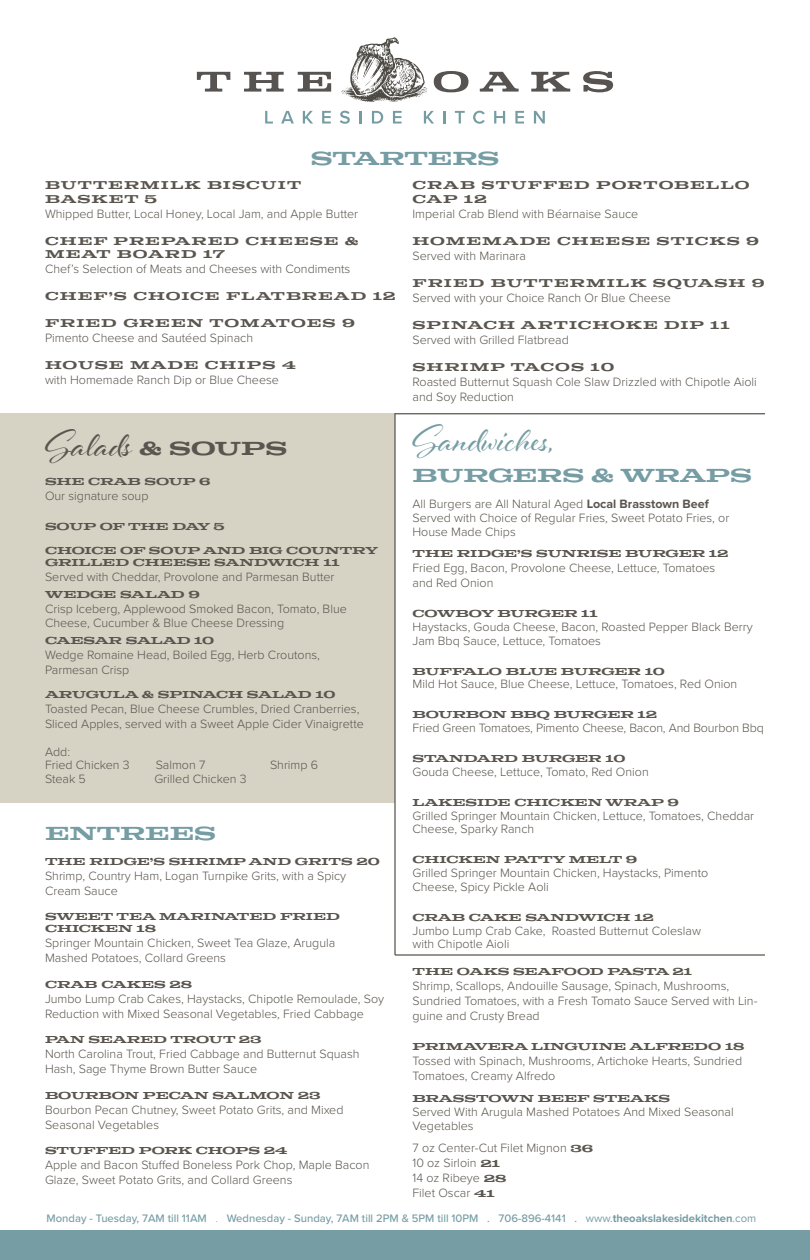
<style>
.page{position:relative;width:810px;height:1260px;background:#fff}
.page>*{position:absolute;margin:0;border:0;box-sizing:border-box;transform-origin:0 0}
.t1{font:40px "Al Fresco";color:#5a554f}
.t2{font:40px "Al Fresco";color:#769da4}
.t3{font:500 18.75px "Colt";color:#769da4}
.t4{font:300 12.5px/15px "Proxima Nova";color:#5a554f}
.t5{font:500 11.25px/13.5px "Colt";letter-spacing:.1em;color:#5a554f}
.t6{font:500 11.25px "Proxima Nova";color:#769da4}
.t7{font:500 10px/12px "Colt";color:#5a554f}
.s1{font-family:"Colt";font-weight:500;font-size:18.75px}
.s2{font-weight:700}
.s3{font-family:"Colt";font-weight:500;font-size:10px}
.s4{font-weight:300}
.s5{font-weight:400}
</style>
<div class="page">
<div style="left:0;top:413px;width:394px;height:390px;background:#d6d2c4"></div>
<svg style="left:197px;top:72px;width:33px;height:20px"></svg>
<svg style="left:244px;top:72px;width:40px;height:20px"></svg>
<svg style="left:298px;top:72px;width:33px;height:20px"></svg>
<svg style="left:434px;top:71px;width:35px;height:21px"></svg>
<svg style="left:480px;top:72px;width:39px;height:20px"></svg>
<svg style="left:531px;top:72px;width:39px;height:20px"></svg>
<svg style="left:583px;top:71px;width:30px;height:21px"></svg>
<svg style="left:341px;top:37px;width:86px;height:65px"></svg>
<svg style="left:265px;top:111px;width:8px;height:13px"></svg>
<svg style="left:281px;top:111px;width:13px;height:13px"></svg>
<svg style="left:303px;top:111px;width:10px;height:13px"></svg>
<svg style="left:322px;top:111px;width:9px;height:13px"></svg>
<svg style="left:340px;top:111px;width:10px;height:13px"></svg>
<svg style="left:359px;top:111px;width:3px;height:13px"></svg>
<svg style="left:372px;top:111px;width:11px;height:13px"></svg>
<svg style="left:393px;top:111px;width:9px;height:13px"></svg>
<svg style="left:424px;top:111px;width:10px;height:13px"></svg>
<svg style="left:443px;top:111px;width:2px;height:13px"></svg>
<svg style="left:455px;top:111px;width:10px;height:13px"></svg>
<svg style="left:473px;top:111px;width:12px;height:13px"></svg>
<svg style="left:494px;top:111px;width:11px;height:13px"></svg>
<svg style="left:515px;top:111px;width:9px;height:13px"></svg>
<svg style="left:534px;top:111px;width:11px;height:13px"></svg>
<hr style="left:394px;top:413px;width:2px;height:542px;background:#5a554f">
<hr style="left:395px;top:954px;width:370px;height:2px;background:#5a554f">
<hr style="left:395px;top:413px;width:370px;height:1px;background:#5a554f">
<div style="left:0;top:1230px;width:810px;height:30px;background:#769da4"></div>
<p class="t3" style="left:311px;top:146px;width:190px">STARTERS</p>
<p class="t5" style="left:45px;top:180px;width:258px">BUTTERMILK BISCUIT<br>BASKET 5</p>
<p class="t4" style="left:45px;top:206px;width:315px">Whipped Butter, Local Honey, Local Jam, and Apple Butter</p>
<p class="t5" style="left:45px;top:235px;width:315px">CHEF PREPARED CHEESE &amp;<br>MEAT BOARD 17</p>
<p class="t4" style="left:45px;top:262px;width:307px">Chef’s Selection of Meats and Cheeses with Condiments</p>
<p class="t5" style="left:45px;top:291px;width:352px">CHEF’S CHOICE FLATBREAD 12</p>
<p class="t5" style="left:45px;top:318px;width:311px">FRIED GREEN TOMATOES 9</p>
<p class="t4" style="left:45px;top:331px;width:210px">Pimento Cheese and Sautéed Spinach</p>
<p class="t5" style="left:45px;top:360px;width:252px">HOUSE MADE CHIPS 4</p>
<p class="t4" style="left:45px;top:373px;width:235px">with Homemade Ranch Dip or Blue Cheese</p>
<p class="t1" style="left:45px;top:417px;width:244px">Salads <span class="s1">&amp; SOUPS</span></p>
<p class="t7" style="left:45px;top:476px;width:167px">SHE CRAB SOUP 6</p>
<p class="t4" style="left:45px;top:488px;width:105px">Our signature soup</p>
<p class="t7" style="left:45px;top:521px;width:181px">SOUP OF THE DAY 5</p>
<p class="t7" style="left:45px;top:545px;width:335px">CHOICE OF SOUP AND BIG COUNTRY<br>GRILLED CHEESE SANDWICH 11</p>
<p class="t4" style="left:45px;top:569px;width:291px">Served with Cheddar, Provolone and Parmesan Butter</p>
<p class="t7" style="left:45px;top:589px;width:156px">WEDGE SALAD 9</p>
<p class="t4" style="left:45px;top:602px;width:303px;line-height:13.8px">Crisp Iceberg, Applewood Smoked Bacon, Tomato, Blue<br>Cheese, Cucumber &amp; Blue Cheese Dressing</p>
<p class="t7" style="left:45px;top:636px;width:171px">CAESAR SALAD 10</p>
<p class="t4" style="left:45px;top:648px;width:276px">Wedge Romaine Head, Boiled Egg, Herb Croutons,<br>Parmesan Crisp</p>
<p class="t7" style="left:45px;top:689px;width:292px">ARUGULA &amp; SPINACH SALAD 10</p>
<p class="t4" style="left:45px;top:702px;width:320px">Toasted Pecan, Blue Cheese Crumbles, Dried Cranberries,<br>Sliced Apples, served with a Sweet Apple Cider Vinaigrette</p>
<p class="t4" style="left:45px;top:744px;width:27px">Add:</p>
<p class="t4" style="left:45px;top:758px;width:86px">Fried Chicken 3</p>
<p class="t4" style="left:156px;top:758px;width:51px">Salmon 7</p>
<p class="t4" style="left:270px;top:758px;width:50px">Shrimp 6</p>
<p class="t4" style="left:45px;top:772px;width:42px">Steak 5</p>
<p class="t4" style="left:154px;top:772px;width:94px">Grilled Chicken 3</p>
<p class="t3" style="left:45px;top:820px;width:173px">ENTREES</p>
<p class="t7" style="left:45px;top:856px;width:336px">THE RIDGE’S SHRIMP AND GRITS 20</p>
<p class="t4" style="left:45px;top:868px;width:303px">Shrimp, Country Ham, Logan Turnpike Grits, with a Spicy<br>Cream Sauce</p>
<p class="t7" style="left:45px;top:911px;width:296px">SWEET TEA MARINATED FRIED<br>CHICKEN 18</p>
<p class="t4" style="left:45px;top:936px;width:292px">Springer Mountain Chicken, Sweet Tea Glaze, Arugula<br>Mashed Potatoes, Collard Greens</p>
<p class="t7" style="left:45px;top:979px;width:149px">CRAB CAKES 28</p>
<p class="t4" style="left:45px;top:991px;width:341px">Jumbo Lump Crab Cakes, Haystacks, Chipotle Remoulade, Soy<br>Reduction with Mixed Seasonal Vegetables, Fried Cabbage</p>
<p class="t7" style="left:45px;top:1034px;width:218px">PAN SEARED TROUT 23</p>
<p class="t4" style="left:45px;top:1047px;width:316px">North Carolina Trout, Fried Cabbage and Butternut Squash<br>Hash, Sage Thyme Brown Butter Sauce</p>
<p class="t7" style="left:45px;top:1090px;width:277px">BOURBON PECAN SALMON 23</p>
<p class="t4" style="left:45px;top:1102px;width:300px">Bourbon Pecan Chutney, Sweet Potato Grits, and Mixed<br>Seasonal Vegetables</p>
<p class="t7" style="left:45px;top:1145px;width:244px">STUFFED PORK CHOPS 24</p>
<p class="t4" style="left:45px;top:1158px;width:326px">Apple and Bacon Stuffed Boneless Pork Chop, Maple Bacon<br>Glaze, Sweet Potato Grits, and Collard Greens</p>
<p class="t5" style="left:412px;top:180px;width:339px">CRAB STUFFED PORTOBELLO<br>CAP 12</p>
<p class="t4" style="left:412px;top:206px;width:227px">Imperial Crab Blend with Béarnaise Sauce</p>
<p class="t5" style="left:412px;top:235px;width:348px">HOMEMADE CHEESE STICKS 9</p>
<p class="t4" style="left:412px;top:248px;width:115px">Served with Marinara</p>
<p class="t5" style="left:412px;top:277px;width:354px">FRIED BUTTERMILK SQUASH 9</p>
<p class="t4" style="left:412px;top:290px;width:260px">Served with your Choice Ranch Or Blue Cheese</p>
<p class="t5" style="left:412px;top:319px;width:319px">SPINACH ARTICHOKE DIP 11</p>
<p class="t4" style="left:412px;top:332px;width:158px">Served with Grilled Flatbread</p>
<p class="t5" style="left:412px;top:361px;width:203px">SHRIMP TACOS 10</p>
<p class="t4" style="left:412px;top:374px;width:346px">Roasted Butternut Squash Cole Slaw Drizzled with Chipotle Aioli and Soy Reduction</p>
<p class="t2" style="left:412px;top:412px;width:142px">Sandwiches,</p>
<p class="t3" style="left:412px;top:463px;width:341px">BURGERS &amp; WRAPS</p>
<p class="t4" style="left:412px;top:498px;width:318px;line-height:13.8px">All Burgers are All Natural Aged <span class="s2">Local Brasstown Beef<br></span>Served with Choice of Regular Fries, Sweet Potato Fries, or<br>House Made Chips</p>
<p class="t7" style="left:412px;top:548px;width:317px">THE RIDGE’S SUNRISE BURGER 12</p>
<p class="t4" style="left:412px;top:561px;width:304px">Fried Egg, Bacon, Provolone Cheese, Lettuce, Tomatoes and Red Onion</p>
<p class="t7" style="left:412px;top:608px;width:186px">COWBOY BURGER 11</p>
<p class="t4" style="left:412px;top:620px;width:342px;line-height:13.8px">Haystacks, Gouda Cheese, Bacon, Roasted Pepper Black Berry<br>Jam Bbq Sauce, Lettuce, Tomatoes</p>
<p class="t7" style="left:412px;top:666px;width:254px">BUFFALO BLUE BURGER 10</p>
<p class="t4" style="left:412px;top:677px;width:326px">Mild Hot Sauce, Blue Cheese, Lettuce, Tomatoes, Red Onion</p>
<p class="t7" style="left:412px;top:710px;width:246px">BOURBON BBQ BURGER 12</p>
<p class="t4" style="left:412px;top:721px;width:353px">Fried Green Tomatoes, Pimento Cheese, Bacon, And Bourbon Bbq</p>
<p class="t7" style="left:412px;top:753px;width:215px">STANDARD BURGER 10</p>
<p class="t4" style="left:412px;top:764px;width:238px">Gouda Cheese, Lettuce, Tomato, Red Onion</p>
<p class="t7" style="left:412px;top:797px;width:268px">LAKESIDE CHICKEN WRAP 9</p>
<p class="t4" style="left:412px;top:809px;width:343px;line-height:13.8px">Grilled Springer Mountain Chicken, Lettuce, Tomatoes, Cheddar<br>Cheese, Sparky Ranch</p>
<p class="t7" style="left:412px;top:855px;width:226px">CHICKEN PATTY MELT 9</p>
<p class="t4" style="left:412px;top:866px;width:297px;line-height:13.8px">Grilled Springer Mountain Chicken, Haystacks, Pimento<br>Cheese, Spicy Pickle Aoli</p>
<p class="t7" style="left:412px;top:912px;width:243px">CRAB CAKE SANDWICH 12</p>
<p class="t4" style="left:412px;top:924px;width:290px;line-height:13.8px">Jumbo Lump Crab Cake, Roasted Butternut Coleslaw with Chipotle Aioli</p>
<p class="t7" style="left:412px;top:966px;width:281px">THE OAKS SEAFOOD PASTA 21</p>
<p class="t4" style="left:412px;top:978px;width:346px">Shrimp, Scallops, Andouille Sausage, Spinach, Mushrooms,<br>Sundried Tomatoes, with a Fresh Tomato Sauce Served with Lin&shy;guine and Crusty Bread</p>
<p class="t7" style="left:412px;top:1041px;width:333px">PRIMAVERA LINGUINE ALFREDO 18</p>
<p class="t4" style="left:412px;top:1053px;width:331px">Tossed with Spinach, Mushrooms, Artichoke Hearts, Sundried<br>Tomatoes, Creamy Alfredo</p>
<p class="t7" style="left:412px;top:1094px;width:259px">BRASSTOWN BEEF STEAKS</p>
<p class="t4" style="left:412px;top:1105px;width:323px;line-height:13.8px">Served With Arugula Mashed Potatoes And Mixed Seasonal<br>Vegetables</p>
<p class="t4" style="left:412px;top:1141px;width:182px">7 oz Center-Cut Filet Mignon <span class="s3">36</span></p>
<p class="t4" style="left:412px;top:1156px;width:89px">10 oz Sirloin <span class="s3">21</span></p>
<p class="t4" style="left:412px;top:1171px;width:96px">14 oz Ribeye <span class="s3">28</span></p>
<p class="t4" style="left:412px;top:1186px;width:83px">Filet Oscar <span class="s3">41</span></p>
<p class="t6" style="left:47px;top:1212px;width:711px">Monday - Tuesday, 7AM till 11AM <span class="s4">.</span> Wednesday - Sunday, 7AM till 2PM &amp; 5PM till 10PM . 706-896-4141 . <span class="s5">www.</span><span class="s2">theoakslakesidekitchen</span><span class="s5">.com</span></p>
</div>
